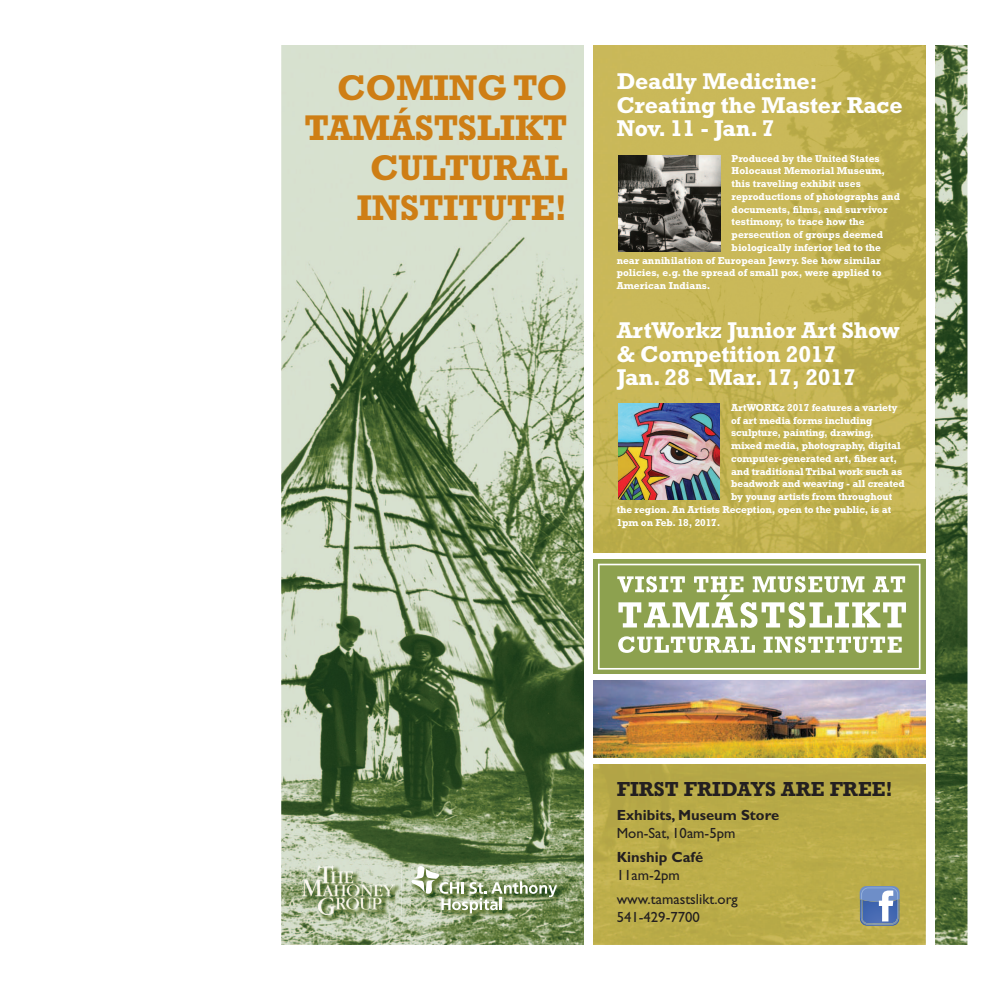
<style>
.page{position:relative;width:990px;height:990px;background:#fff}
.page>*{position:absolute;margin:0;border:0;box-sizing:border-box;transform-origin:0 0}
.t1{font:700 36.25px/40px "Rockwell";letter-spacing:-.01em;color:#ce7e15;text-align:right}
.t2{font:700 23.12px/23.6px "Rockwell";letter-spacing:-.01em;color:#fff}
.t3{font:700 20.62px "Rockwell";color:#231f20}
.t4{font:14.75px/24.2px "Gill Sans";color:#231f20}
.t5{font:700 14.75px "Gill Sans";color:#231f20}
.t6{font:700 10.25px "Rockwell";color:#fff}
</style>
<div class="page">
<img style="left:281px;top:45px;width:687px;height:900px">
<img style="left:593px;top:45px;width:333px;height:900px">
<img style="left:593px;top:679px;width:333px;height:79px">
<div style="left:589px;top:758px;width:341px;height:6px;background:#fff"></div>
<div style="left:589px;top:554px;width:341px;height:5px;background:#fff"></div>
<div style="left:926px;top:45px;width:8px;height:900px;background:#fff"></div>
<div style="left:593px;top:559px;width:333px;height:119px;background:#8da14f"></div>
<svg style="left:598px;top:564px;width:323px;height:106px"></svg>
<div style="left:585px;top:45px;width:8px;height:900px;background:#fff"></div>
<div style="left:589px;top:674px;width:341px;height:5px;background:#fff"></div>
<svg style="left:860px;top:886px;width:40px;height:40px;background:#7a93be"></svg>
<img style="left:619px;top:156px;width:101px;height:95px">
<img style="left:618px;top:403px;width:102px;height:96px">
<img style="left:411px;top:866px;width:153px;height:55px">
<svg style="left:412px;top:866px;width:145px;height:47px;background:#a1b08c"></svg>
<img style="left:302px;top:865px;width:99px;height:57px">
<img style="left:302px;top:865px;width:92px;height:49px">
<h1 class="t1" style="left:305px;top:72px;width:265px">COMING TO<br>TAMÁSTSLIKT<br>CULTURAL<br>INSTITUTE!</h1>
<h2 class="t2" style="left:617px;top:72px;width:288px">Deadly Medicine:<br>Creating the Master Race<br>Nov. 11 - Jan. 7</h2>
<p class="t6" style="left:732px;top:155px;width:150px">Produced by the United States</p>
<p class="t6" style="left:732px;top:167px;width:155px">Holocaust Memorial Museum,</p>
<p class="t6" style="left:732px;top:180px;width:131px">this traveling exhibit uses</p>
<p class="t6" style="left:732px;top:193px;width:170px">reproductions of photographs and</p>
<p class="t6" style="left:732px;top:206px;width:158px">documents, films, and survivor</p>
<p class="t6" style="left:732px;top:218px;width:135px">testimony, to trace how the</p>
<p class="t6" style="left:732px;top:231px;width:153px">persecution of groups deemed</p>
<p class="t6" style="left:732px;top:244px;width:151px">biologically inferior led to the</p>
<p class="t6" style="left:617px;top:257px;width:265px">near annihilation of European Jewry. See how similar</p>
<p class="t6" style="left:617px;top:269px;width:266px">policies, e.g. the spread of small pox, were applied to</p>
<p class="t6" style="left:617px;top:282px;width:95px">American Indians.</p>
<h2 class="t2" style="left:617px;top:321px;width:284px">ArtWorkz Junior Art Show &amp; Competition 2017<br>Jan. 28 - Mar. 17, 2017</h2>
<p class="t6" style="left:731px;top:404px;width:168px">ArtWORKz 2017 features a variety</p>
<p class="t6" style="left:731px;top:417px;width:143px">of art media forms including</p>
<p class="t6" style="left:731px;top:429px;width:144px">sculpture, painting, drawing,</p>
<p class="t6" style="left:731px;top:442px;width:171px">mixed media, photography, digital</p>
<p class="t6" style="left:731px;top:455px;width:168px">computer-generated art, fiber art,</p>
<p class="t6" style="left:731px;top:468px;width:173px">and traditional Tribal work such as</p>
<p class="t6" style="left:731px;top:480px;width:175px">beadwork and weaving - all created</p>
<p class="t6" style="left:731px;top:493px;width:163px">by young artists from throughout</p>
<p class="t6" style="left:617px;top:506px;width:276px">the region. An Artists Reception, open to the public, is at</p>
<p class="t6" style="left:617px;top:519px;width:105px">1pm on Feb. 18, 2017.</p>
<h3 class="t3" style="left:617px;top:782px;width:278px">FIRST FRIDAYS ARE FREE!</h3>
<h3 class="t5" style="left:617px;top:810px;width:164px">Exhibits, Museum Store</h3>
<h3 class="t4" style="left:617px;top:822px;width:120px">Mon-Sat, 10am-5pm</h3>
<h3 class="t5" style="left:617px;top:852px;width:88px">Kinship Café</h3>
<h3 class="t4" style="left:617px;top:864px;width:123px">11am-2pm www.tamastslikt.org</h3>
<h3 class="t4" style="left:617px;top:906px;width:85px">541-429-7700</h3>
</div>
